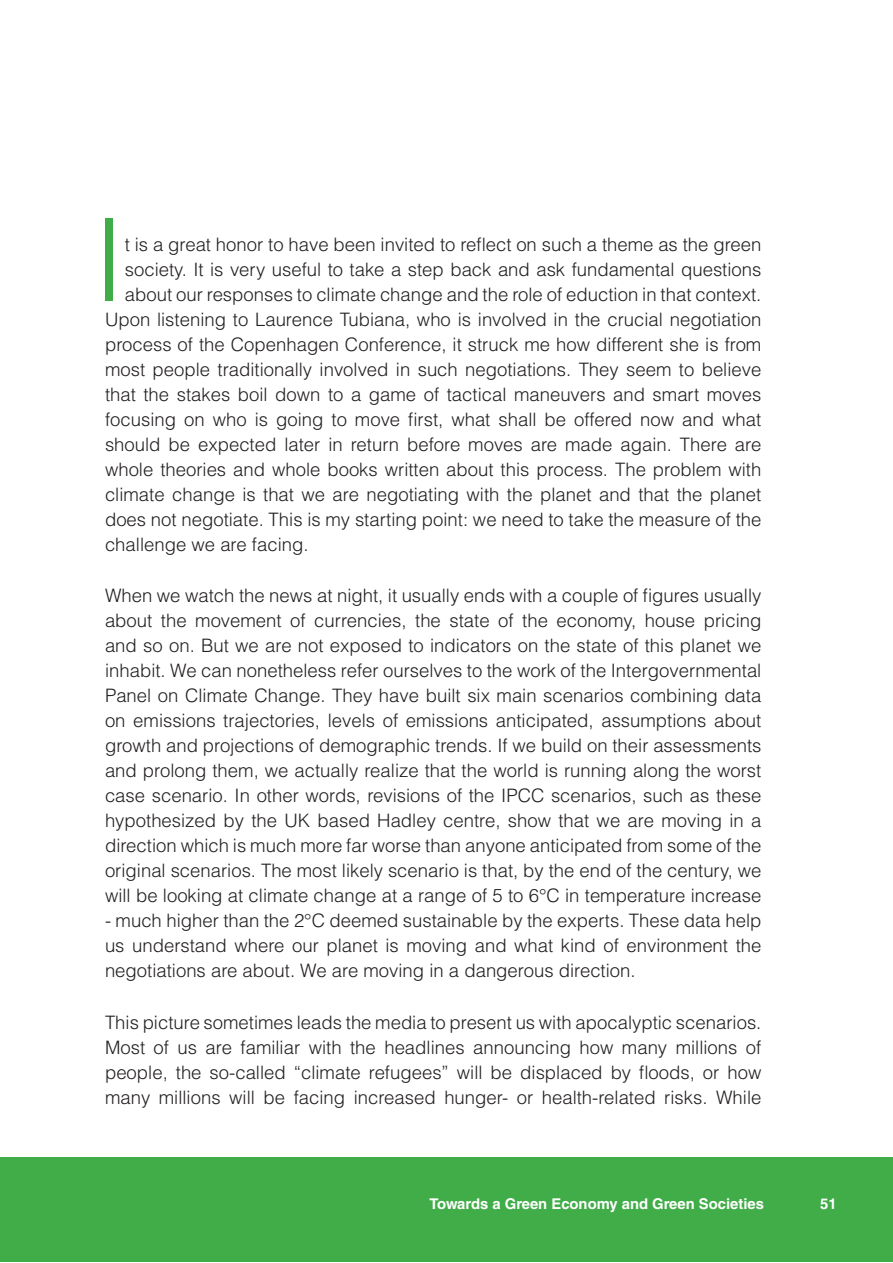
<style>
.page{position:relative;width:893px;height:1263px;background:#fff}
.page>*{position:absolute;margin:0;border:0;box-sizing:border-box;transform-origin:0 0}
.t1{font:300 114.3px "Helvetica LT Std";color:#41ad49}
.t2{font:300 18.45px/25px "Helvetica LT Std";color:#231f20;text-align:justify}
.t3{font:700 14.85px "Helvetica LT Std";color:#fff}
</style>
<div class="page">
<div style="left:0;top:1157px;width:893px;height:104px;background:#41ad49"></div>
<h1 class="t1" style="left:93px;top:218px;width:33px">I</h1>
<p class="t2" style="left:125px;top:233px;width:638px">t is a great honor to have been invited to reflect on such a theme as the green</p>
<p class="t2" style="left:125px;top:258px;width:638px">society. It is very useful to take a step back and ask fundamental questions</p>
<p class="t2" style="left:125px;top:283px;width:638px">about our responses to climate change and the role of eduction in that context.</p>
<p class="t2" style="left:105px;top:308px;width:658px">Upon listening to Laurence Tubiana, who is involved in the crucial negotiation</p>
<p class="t2" style="left:105px;top:333px;width:658px">process of the Copenhagen Conference, it struck me how different she is from</p>
<p class="t2" style="left:105px;top:358px;width:658px">most people traditionally involved in such negotiations. They seem to believe</p>
<p class="t2" style="left:105px;top:383px;width:658px">that the stakes boil down to a game of tactical maneuvers and smart moves</p>
<p class="t2" style="left:105px;top:408px;width:658px">focusing on who is going to move first, what shall be offered now and what</p>
<p class="t2" style="left:105px;top:434px;width:658px">should be expected later in return before moves are made again. There are</p>
<p class="t2" style="left:105px;top:459px;width:658px">whole theories and whole books written about this process. The problem with</p>
<p class="t2" style="left:105px;top:484px;width:658px">climate change is that we are negotiating with the planet and that the planet</p>
<p class="t2" style="left:105px;top:509px;width:658px">does not negotiate. This is my starting point: we need to take the measure of the</p>
<p class="t2" style="left:105px;top:534px;width:205px">challenge we are facing.</p>
<p class="t2" style="left:105px;top:585px;width:658px">When we watch the news at night, it usually ends with a couple of figures usually about the movement of currencies, the state of the economy, house pricing and so on. But we are not exposed to indicators on the state of this planet we inhabit. We can nonetheless refer ourselves to the work of the Intergovernmental Panel on Climate Change. They have built six main scenarios combining data on emissions trajectories, levels of emissions anticipated, assumptions about growth and projections of demographic trends. If we build on their assessments and prolong them, we actually realize that the world is running along the worst case scenario. In other words, revisions of the IPCC scenarios, such as these hypothesized by the UK based Hadley centre, show that we are moving in a direction which is much more far worse than anyone anticipated from some of the original scenarios. The most likely scenario is that, by the end of the century, we will be looking at climate change at a range of 5 to 6°C in temperature increase</p>
<p class="t2" style="left:105px;top:910px;width:658px">- much higher than the 2°C deemed sustainable by the experts. These data help us understand where our planet is moving and what kind of environment the negotiations are about. We are moving in a dangerous direction.</p>
<p class="t2" style="left:105px;top:1011px;width:658px">This picture sometimes leads the media to present us with apocalyptic scenarios.<br>Most of us are familiar with the headlines announcing how many millions of people, the so-called “climate refugees” will be displaced by floods, or how many millions will be facing increased hunger- or health-related risks. While</p>
<p class="t3" style="left:429px;top:1198px;width:336px">Towards a Green Economy and Green Societies</p>
<p class="t3" style="left:820px;top:1198px;width:18px">51</p>
</div>
